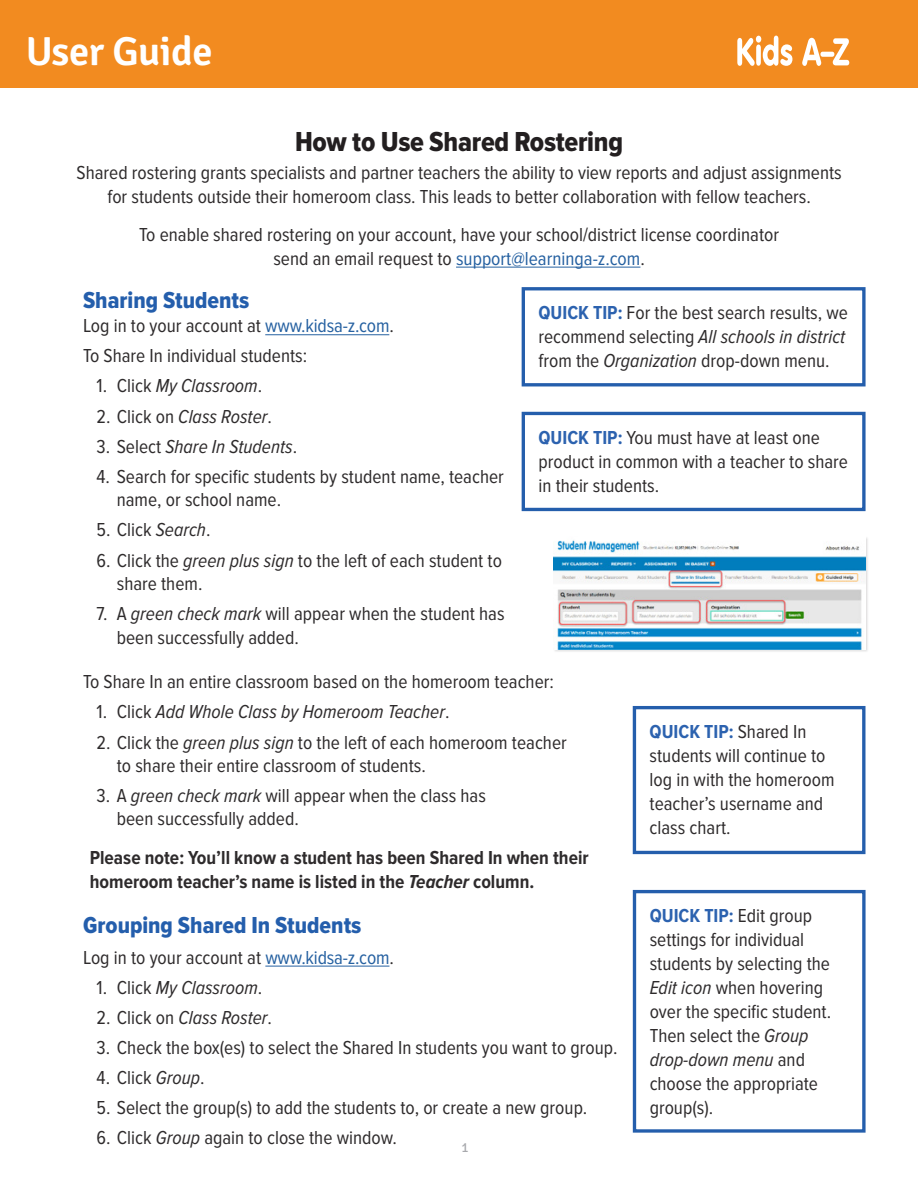
<style>
.page{position:relative;width:918px;height:1188px;background:#fff}
.page>*{position:absolute;margin:0;border:0;box-sizing:border-box;transform-origin:0 0}
.ParaHead_2{font:600 40.5px "Signika";letter-spacing:-.01em;color:#fff}
.ParaHead_2-2{font:28.5px "Proxima Nova Cond Extrabld";letter-spacing:-.01em;color:#231f20}
.ParaHead_2-3{font:24px "Proxima Nova Cond Extrabld";color:#245eac}
.Body_2{font:19.5px/24px "Proxima Nova Cond";color:#2e2b2c}
.t1{font:italic 19.5px "Proxima Nova Cond";color:#2e2b2c}
.ParaHead_2-4{font:700 19.5px/23.4px "Proxima Nova Cond";color:#2e2b2c}
.ParaHead_2-5{font:19.5px "Proxima Nova Cond";color:#2e2b2c}
.t2{font:13.5px "Signika";color:#a8a9ad}
.s1{color:#2661a1}
.s2{font-style:normal}
.s3{font-style:italic}
.s4{font-weight:700;color:#2c62af}
</style>
<div class="page">
<div style="left:0;top:0;width:918px;height:88px;background:#f28b20"></div>
<svg style="left:737px;top:36px;width:55px;height:30px"></svg>
<svg style="left:802px;top:38px;width:19px;height:28px"></svg>
<div style="left:820px;top:52px;width:14px;height:5px;background:#fff;border-radius:2px"></div>
<svg style="left:833px;top:38px;width:16px;height:27px"></svg>
<hr style="left:265px;top:334px;width:124px;height:1px;background:#2661a1">
<hr style="left:265px;top:966px;width:124px;height:1px;background:#2661a1">
<div style="left:522px;top:412px;width:344px;height:99px;border:3px solid #245eac"></div>
<div style="left:522px;top:287px;width:344px;height:99px;border:3px solid #245eac"></div>
<div style="left:633px;top:706px;width:233px;height:148px;border:3px solid #245eac"></div>
<div style="left:633px;top:890px;width:233px;height:243px;border:3px solid #245eac"></div>
<hr style="left:456px;top:267px;width:184px;height:1px;background:#2661a1">
<div style="left:553px;top:536px;width:316px;height:116px;background:#231f20;opacity:.15"></div>
<img style="left:553px;top:536px;width:313px;height:113px">
<p class="ParaHead_2" style="left:26px;top:28px;width:188px">User Guide</p>
<p class="ParaHead_2-2" style="left:295px;top:126px;width:330px">How to Use Shared Rostering</p>
<p class="Body_2" style="left:77px;top:161px;width:767px;text-align:center">Shared rostering grants specialists and partner teachers the ability to view reports and adjust assignments for students outside their homeroom class. This leads to better collaboration with fellow teachers.</p>
<p class="Body_2" style="left:139px;top:222px;width:642px;text-align:center">To enable shared rostering on your account, have your school/district license coordinator send an email request to <span class="s1">support@learninga-z.com</span>.</p>
<p class="ParaHead_2-3" style="left:83px;top:287px;width:168px">Sharing Students</p>
<p class="ParaHead_2-5" style="left:83px;top:315px;width:312px">Log in to your account at <span class="s1">www.kidsa-z.com</span>.</p>
<p class="ParaHead_2-5" style="left:83px;top:345px;width:226px">To Share In individual students:</p>
<p class="t1" style="left:97px;top:375px;width:167px"><span class="s2">1. Click</span> My Classroom<span class="s2">.</span></p>
<p class="t1" style="left:97px;top:405px;width:177px"><span class="s2">2. Click on</span> Class Roster<span class="s2">.</span></p>
<p class="t1" style="left:97px;top:435px;width:202px"><span class="s2">3. Select</span> Share In Students<span class="s2">.</span></p>
<p class="Body_2" style="left:117px;top:465px;width:389px;line-height:23.4px;text-indent:-20px">4. Search for specific students by student name, teacher name, or school name.</p>
<p class="Body_2" style="left:97px;top:518px;width:115px">5. Click <span class="s3">Search</span>.</p>
<p class="Body_2" style="left:117px;top:549px;width:387px;line-height:23.4px;text-indent:-20px">6. Click the <span class="s3">green plus sign</span> to the left of each student to share them.</p>
<p class="Body_2" style="left:117px;top:602px;width:389px;line-height:23.4px;text-indent:-20px">7. A <span class="s3">green check mark</span> will appear when the student has been successfully added.</p>
<p class="Body_2" style="left:538px;top:301px;width:311px"><span class="s4">QUICK TIP:</span> For the best search results, we recommend selecting <span class="s3">All schools in district </span>from the <span class="s3">Organization</span> drop-down menu.</p>
<p class="Body_2" style="left:538px;top:426px;width:311px"><span class="s4">QUICK TIP:</span> You must have at least one product in common with a teacher to share in their students.</p>
<p class="Body_2" style="left:83px;top:670px;width:472px">To Share In an entire classroom based on the homeroom teacher:</p>
<p class="t1" style="left:97px;top:701px;width:355px"><span class="s2">1. Click</span> Add Whole Class by Homeroom Teacher<span class="s2">.</span></p>
<p class="Body_2" style="left:117px;top:731px;width:452px;line-height:23.4px;text-indent:-20px">2. Click the <span class="s3">green plus sign</span> to the left of each homeroom teacher to share their entire classroom of students.</p>
<p class="Body_2" style="left:117px;top:784px;width:371px;line-height:23.4px;text-indent:-20px">3. A <span class="s3">green check mark</span> will appear when the class has been successfully added.</p>
<p class="ParaHead_2-4" style="left:90px;top:847px;width:500px">Please note: You’ll know a student has been Shared In when their homeroom teacher’s name is listed in the <span class="s3">Teacher</span> column.</p>
<p class="ParaHead_2-3" style="left:83px;top:911px;width:280px">Grouping Shared In Students</p>
<p class="ParaHead_2-5" style="left:83px;top:946px;width:312px">Log in to your account at <span class="s1">www.kidsa-z.com</span>.</p>
<p class="t1" style="left:97px;top:976px;width:167px"><span class="s2">1. Click</span> My Classroom<span class="s2">.</span></p>
<p class="t1" style="left:97px;top:1007px;width:177px"><span class="s2">2. Click on</span> Class Roster<span class="s2">.</span></p>
<p class="Body_2" style="left:97px;top:1036px;width:522px">3. Check the box(es) to select the Shared In students you want to group.</p>
<p class="Body_2" style="left:97px;top:1066px;width:109px">4. Click <span class="s3">Group</span>.</p>
<p class="Body_2" style="left:97px;top:1096px;width:492px">5. Select the group(s) to add the students to, or create a new group.</p>
<p class="Body_2" style="left:97px;top:1126px;width:302px">6. Click <span class="s3">Group</span> again to close the window.</p>
<p class="t2" style="left:461px;top:1140px;width:9px">1</p>
<p class="Body_2" style="left:650px;top:720px;width:187px"><span class="s4">QUICK TIP:</span> Shared In students will continue to log in with the homeroom teacher’s username and class chart.</p>
<p class="Body_2" style="left:650px;top:904px;width:183px"><span class="s4">QUICK TIP:</span> Edit group settings for individual students by selecting the<br><span class="s3">Edit icon</span> when hovering over the specific student.<br>Then select the <span class="s3">Group drop-down menu</span> and choose the appropriate group(s).</p>
</div>
